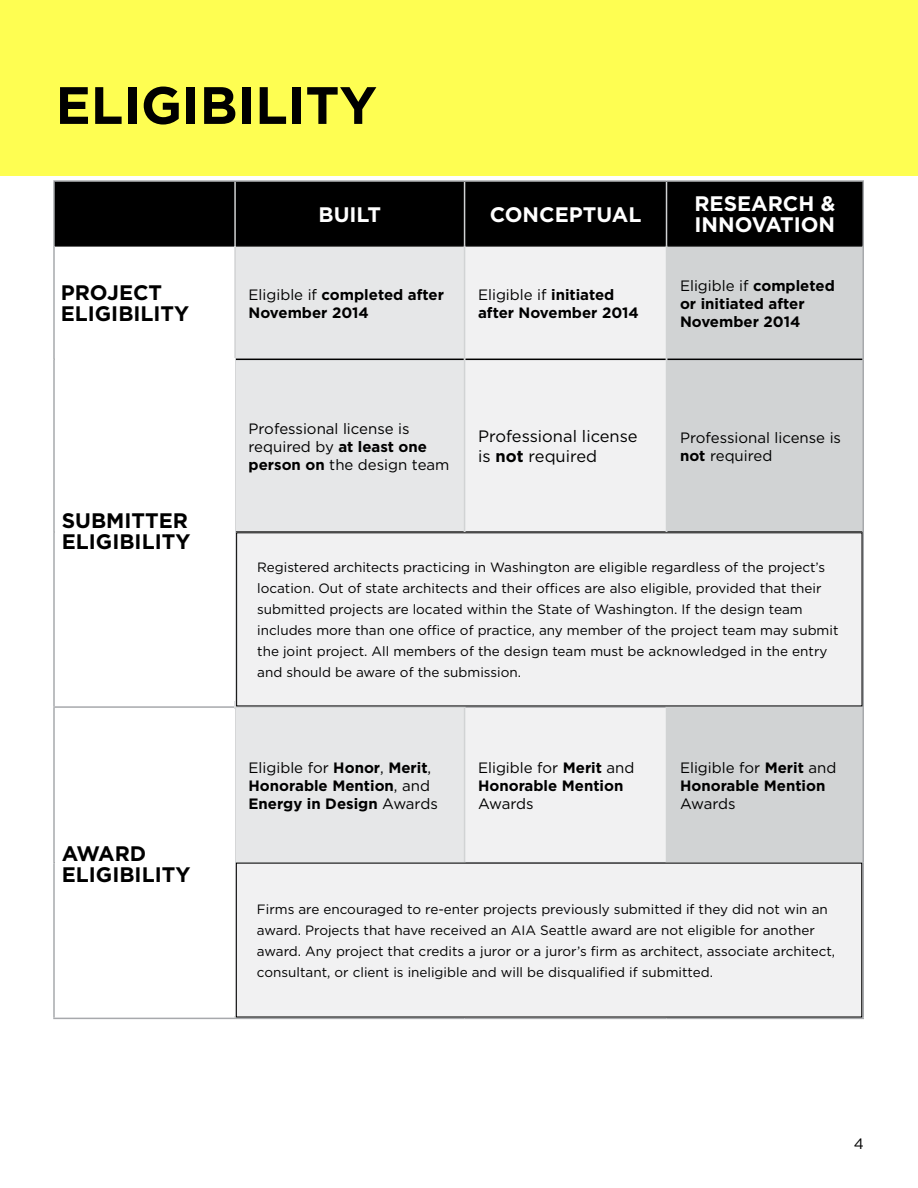
<style>
.page{position:relative;width:918px;height:1188px;background:#fff}
.page>*{position:absolute;margin:0;border:0;box-sizing:border-box;transform-origin:0 0}
.t1{font:700 52.5px "Gotham";color:#000}
.t2{font:700 21px/21px "Gotham";color:#000}
.t3{font:700 21px/21px "Gotham";color:#fff}
.t4{font:16.5px/19.8px "Gotham";color:#000}
.t5{font:700 15px/18px "Gotham";color:#000}
.t6{font:15px/18px "Gotham";color:#000}
.t7{font:13.5px/21px "Gotham";color:#000}
.s1{font-weight:400}
.s2{font-weight:700}
</style>
<div class="page">
<div style="left:0;top:0;width:918px;height:176px;background:#fefe52"></div>
<div style="left:55px;top:182px;width:807px;height:63px;background:#000"></div>
<div style="left:236px;top:247px;width:228px;height:771px;background:#e6e7e8"></div>
<div style="left:465px;top:247px;width:201px;height:771px;background:#f1f1f2"></div>
<div style="left:667px;top:247px;width:195px;height:771px;background:#d1d3d4"></div>
<hr style="left:55px;top:245px;width:179px;height:2px;background:#000">
<hr style="left:236px;top:245px;width:228px;height:2px;background:#000">
<hr style="left:465px;top:245px;width:201px;height:2px;background:#000">
<hr style="left:667px;top:245px;width:195px;height:2px;background:#000">
<hr style="left:236px;top:359px;width:228px;height:1px;background:#000">
<hr style="left:465px;top:359px;width:201px;height:1px;background:#000">
<hr style="left:667px;top:359px;width:195px;height:1px;background:#000">
<hr style="left:236px;top:531px;width:228px;height:2px;background:#000">
<hr style="left:465px;top:531px;width:201px;height:2px;background:#000">
<hr style="left:667px;top:531px;width:195px;height:2px;background:#000">
<hr style="left:53px;top:706px;width:181px;height:2px;background:#a7a9ac">
<hr style="left:465px;top:706px;width:201px;height:2px;background:#a7a9ac">
<hr style="left:53px;top:862px;width:181px;height:1px;background:#a7a9ac">
<hr style="left:465px;top:862px;width:201px;height:1px;background:#a7a9ac">
<hr style="left:234px;top:182px;width:2px;height:64px;background:#d1d3d4">
<hr style="left:464px;top:182px;width:1px;height:64px;background:#d1d3d4">
<hr style="left:234px;top:246px;width:2px;height:113px;background:#d1d3d4">
<hr style="left:464px;top:246px;width:1px;height:113px;background:#d1d3d4">
<hr style="left:234px;top:359px;width:2px;height:173px;background:#d1d3d4">
<hr style="left:464px;top:359px;width:1px;height:173px;background:#d1d3d4">
<hr style="left:234px;top:532px;width:2px;height:174px;background:#d1d3d4">
<hr style="left:234px;top:706px;width:231px;height:2px;background:#d1d3d4">
<hr style="left:234px;top:708px;width:2px;height:154px;background:#d1d3d4">
<hr style="left:464px;top:708px;width:1px;height:154px;background:#d1d3d4">
<hr style="left:234px;top:862px;width:231px;height:1px;background:#d1d3d4">
<hr style="left:234px;top:863px;width:2px;height:155px;background:#d1d3d4">
<hr style="left:464px;top:863px;width:1px;height:155px;background:#d1d3d4">
<hr style="left:666px;top:182px;width:1px;height:64px;background:#d1d3d4">
<hr style="left:666px;top:246px;width:1px;height:113px;background:#d1d3d4">
<hr style="left:666px;top:359px;width:1px;height:173px;background:#d1d3d4">
<hr style="left:666px;top:706px;width:196px;height:2px;background:#d1d3d4">
<hr style="left:666px;top:708px;width:1px;height:154px;background:#d1d3d4">
<hr style="left:666px;top:862px;width:196px;height:1px;background:#d1d3d4">
<hr style="left:666px;top:863px;width:1px;height:155px;background:#d1d3d4">
<hr style="left:53px;top:180px;width:182px;height:2px;background:#a7a9ac">
<hr style="left:53px;top:182px;width:2px;height:64px;background:#a7a9ac">
<hr style="left:235px;top:180px;width:230px;height:2px;background:#a7a9ac">
<hr style="left:465px;top:180px;width:202px;height:2px;background:#a7a9ac">
<hr style="left:667px;top:180px;width:197px;height:2px;background:#a7a9ac">
<hr style="left:862px;top:182px;width:2px;height:64px;background:#a7a9ac">
<hr style="left:53px;top:246px;width:2px;height:113px;background:#a7a9ac">
<hr style="left:862px;top:246px;width:2px;height:113px;background:#a7a9ac">
<hr style="left:53px;top:359px;width:2px;height:173px;background:#a7a9ac">
<hr style="left:862px;top:359px;width:2px;height:173px;background:#a7a9ac">
<hr style="left:53px;top:532px;width:2px;height:174px;background:#a7a9ac">
<hr style="left:862px;top:532px;width:2px;height:175px;background:#a7a9ac">
<hr style="left:53px;top:708px;width:2px;height:154px;background:#a7a9ac">
<hr style="left:862px;top:707px;width:2px;height:156px;background:#a7a9ac">
<hr style="left:53px;top:863px;width:2px;height:155px;background:#a7a9ac">
<hr style="left:862px;top:863px;width:2px;height:155px;background:#a7a9ac">
<hr style="left:53px;top:1018px;width:182px;height:1px;background:#a7a9ac">
<hr style="left:235px;top:1018px;width:230px;height:1px;background:#a7a9ac">
<hr style="left:465px;top:1018px;width:202px;height:1px;background:#a7a9ac">
<hr style="left:667px;top:1018px;width:197px;height:1px;background:#a7a9ac">
<div style="left:55px;top:709px;width:179px;height:307px;background:#fff"></div>
<div style="left:236px;top:863px;width:626px;height:154px;background:#f1f1f2"></div>
<div style="left:237px;top:533px;width:625px;height:173px;background:#f1f1f2"></div>
<h1 class="t1" style="left:56px;top:71px;width:323px">ELIGIBILITY</h1>
<h2 class="t3" style="left:319px;top:204px;width:64px">BUILT</h2>
<h2 class="t3" style="left:490px;top:204px;width:153px">CONCEPTUAL</h2>
<h2 class="t3" style="left:694px;top:193px;width:142px">RESEARCH &amp;<br>INNOVATION</h2>
<h2 class="t2" style="left:61px;top:282px;width:130px">PROJECT<br>ELIGIBILITY</h2>
<p class="t5" style="left:249px;top:285px;width:197px"><span class="s1">Eligible if</span> completed after<br>November 2014</p>
<p class="t5" style="left:478px;top:285px;width:162px"><span class="s1">Eligible if</span> initiated after November 2014</p>
<p class="t5" style="left:680px;top:276px;width:156px"><span class="s1">Eligible if</span> completed or initiated after<br>November 2014</p>
<h2 class="t2" style="left:62px;top:510px;width:130px">SUBMITTER<br>ELIGIBILITY</h2>
<h2 class="t2" style="left:62px;top:843px;width:130px">AWARD<br>ELIGIBILITY</h2>
<p class="t6" style="left:249px;top:419px;width:203px">Professional license is required by <span class="s2">at least one person on</span> the design team</p>
<p class="t4" style="left:478px;top:426px;width:161px">Professional license is <span class="s2">not</span> required</p>
<p class="t6" style="left:680px;top:428px;width:163px">Professional license is <span class="s2">not</span> required</p>
<p class="t7" style="left:257px;top:557px;width:583px">Registered architects practicing in Washington are eligible regardless of the project’s location. Out of state architects and their offices are also eligible, provided that their submitted projects are located within the State of Washington. If the design team includes more than one office of practice, any member of the project team may submit the joint project. All members of the design team must be acknowledged in the entry and should be aware of the submission.</p>
<p class="t5" style="left:249px;top:759px;width:191px"><span class="s1">Eligible for</span> Honor<span class="s1">,</span> Merit<span class="s1">,<br></span>Honorable Mention<span class="s1">, and<br></span>Energy in Design <span class="s1">Awards</span></p>
<p class="t5" style="left:478px;top:759px;width:158px"><span class="s1">Eligible for</span> Merit <span class="s1">and<br></span>Honorable Mention</p>
<p class="t6" style="left:478px;top:794px;width:57px">Awards</p>
<p class="t5" style="left:680px;top:759px;width:158px"><span class="s1">Eligible for</span> Merit <span class="s1">and<br></span>Honorable Mention</p>
<p class="t6" style="left:680px;top:794px;width:57px">Awards</p>
<p class="t7" style="left:257px;top:898px;width:580px">Firms are encouraged to re-enter projects previously submitted if they did not win an award. Projects that have received an AIA Seattle award are not eligible for another award. Any project that credits a juror or a juror’s firm as architect, associate architect, consultant, or client is ineligible and will be disqualified if submitted.</p>
<p class="t6" style="left:854px;top:1134px;width:12px">4</p>
</div>
